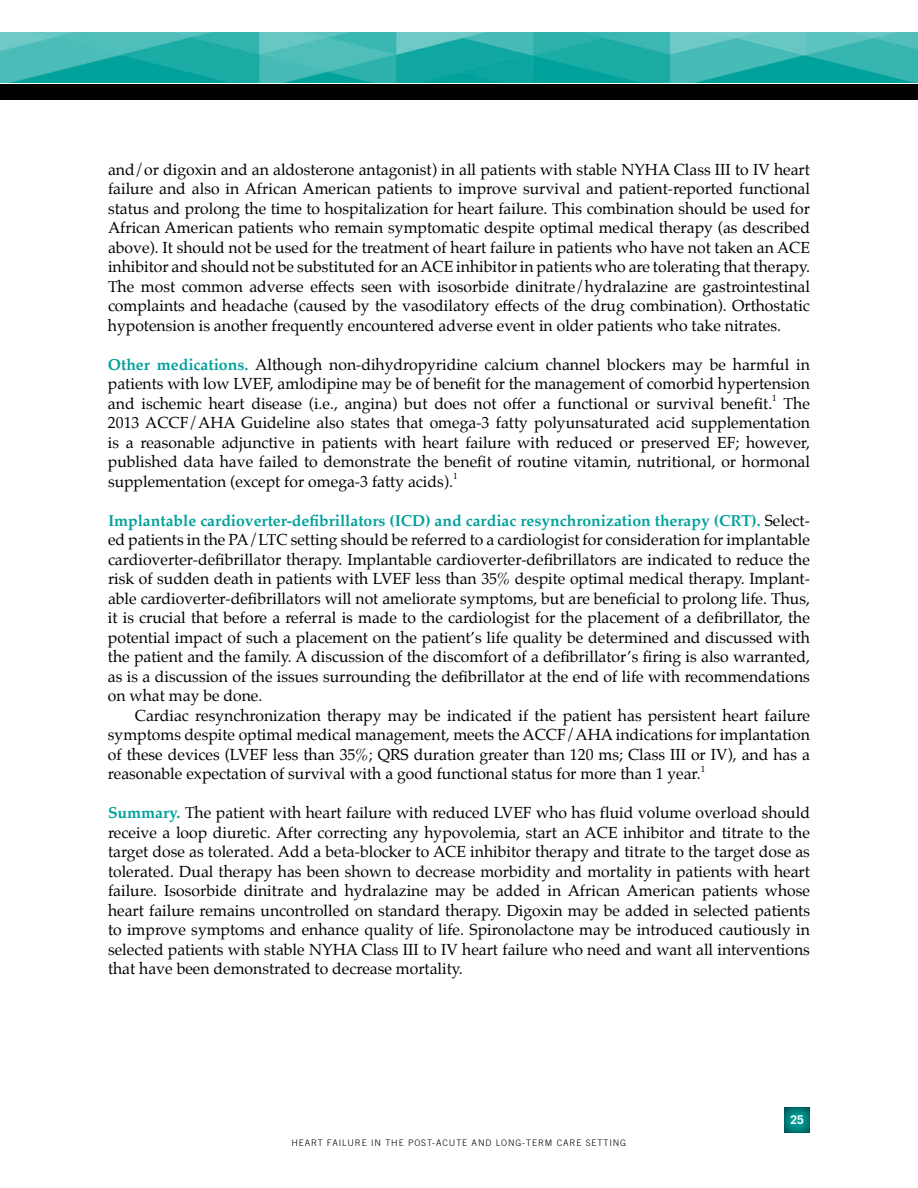
<style>
.page{position:relative;width:918px;height:1188px;background:#fff}
.page>*{position:absolute;margin:0;border:0;box-sizing:border-box;transform-origin:0 0}
.t1{font:15.75px/19.5px "Palatino";color:#000;text-align:justify}
.t2{font:700 12px "Trade Gothic";color:#fff}
.t3{font:300 9px "Trade Gothic";letter-spacing:.1em;color:#000}
.t4{font:9px "Palatino";color:#000}
.s1{font-weight:700;color:#00a19b}
</style>
<div class="page">
<div style="left:0;top:84px;width:918px;height:16px;background:#000"></div>
<img style="left:1px;top:32px;width:917px;height:51px">
<hr style="left:0;top:32px;width:1px;height:51px;background:#00a19b">
<div style="left:782px;top:1105px;width:28px;height:28px;background:#000;opacity:.75"></div>
<p class="t1" style="left:108px;top:160px;width:704px">and/or digoxin and an aldosterone antagonist) in all patients with stable NYHA Class III to IV heart failure and also in African American patients to improve survival and patient-reported functional status and prolong the time to hospitalization for heart failure. This combination should be used for African American patients who remain symptomatic despite optimal medical therapy (as described above). It should not be used for the treatment of heart failure in patients who have not taken an ACE inhibitor and should not be substituted for an ACE inhibitor in patients who are tolerating that therapy.<br>The most common adverse effects seen with isosorbide dinitrate/hydralazine are gastrointestinal complaints and headache (caused by the vasodilatory effects of the drug combination). Orthostatic hypotension is another frequently encountered adverse event in older patients who take nitrates.</p>
<p class="t1" style="left:108px;top:355px;width:704px"><span class="s1">Other medications.</span> Although non-dihydropyridine calcium channel blockers may be harmful in patients with low LVEF, amlodipine may be of benefit for the management of comorbid hypertension and ischemic heart disease (i.e., angina) but does not offer a functional or survival benefit.</p>
<p class="t4" style="left:772px;top:391px;width:6px">1</p>
<p class="t1" style="left:108px;top:394px;width:704px;text-indent:676px">The 2013 ACCF/AHA Guideline also states that omega-3 fatty polyunsaturated acid supplementation is a reasonable adjunctive in patients with heart failure with reduced or preserved EF; however, published data have failed to demonstrate the benefit of routine vitamin, nutritional, or hormonal supplementation (except for omega-3 fatty acids).</p>
<p class="t4" style="left:453px;top:469px;width:6px">1</p>
<p class="t1" style="left:108px;top:511px;width:704px"><span class="s1">Implantable cardioverter-defibrillators (ICD) and cardiac resynchronization therapy (CRT).</span> Select&shy;ed patients in the PA/LTC setting should be referred to a cardiologist for consideration for implantable cardioverter-defibrillator therapy. Implantable cardioverter-defibrillators are indicated to reduce the risk of sudden death in patients with LVEF less than 35% despite optimal medical therapy. Implant&shy;able cardioverter-defibrillators will not ameliorate symptoms, but are beneficial to prolong life. Thus, it is crucial that before a referral is made to the cardiologist for the placement of a defibrillator, the potential impact of such a placement on the patient’s life quality be determined and discussed with the patient and the family. A discussion of the discomfort of a defibrillator’s firing is also warranted, as is a discussion of the issues surrounding the defibrillator at the end of life with recommendations on what may be done.</p>
<p class="t1" style="left:108px;top:706px;width:704px;text-indent:27px">Cardiac resynchronization therapy may be indicated if the patient has persistent heart failure symptoms despite optimal medical management, meets the ACCF/AHA indications for implantation of these devices (LVEF less than 35%; QRS duration greater than 120 ms; Class III or IV), and has a reasonable expectation of survival with a good functional status for more than 1 year.</p>
<p class="t4" style="left:701px;top:761px;width:6px">1</p>
<p class="t1" style="left:108px;top:803px;width:704px"><span class="s1">Summary.</span> The patient with heart failure with reduced LVEF who has fluid volume overload should receive a loop diuretic. After correcting any hypovolemia, start an ACE inhibitor and titrate to the target dose as tolerated. Add a beta-blocker to ACE inhibitor therapy and titrate to the target dose as tolerated. Dual therapy has been shown to decrease morbidity and mortality in patients with heart failure. Isosorbide dinitrate and hydralazine may be added in African American patients whose heart failure remains uncontrolled on standard therapy. Digoxin may be added in selected patients to improve symptoms and enhance quality of life. Spironolactone may be introduced cautiously in selected patients with stable NYHA Class III to IV heart failure who need and want all interventions that have been demonstrated to decrease mortality.</p>
<p class="t3" style="left:291px;top:1138px;width:336px">HEART FAILURE IN THE POST-ACUTE AND LONG-TERM CARE SETTING</p>
<p class="t2" style="left:791px;top:1112px;width:15px">25</p>
</div>
